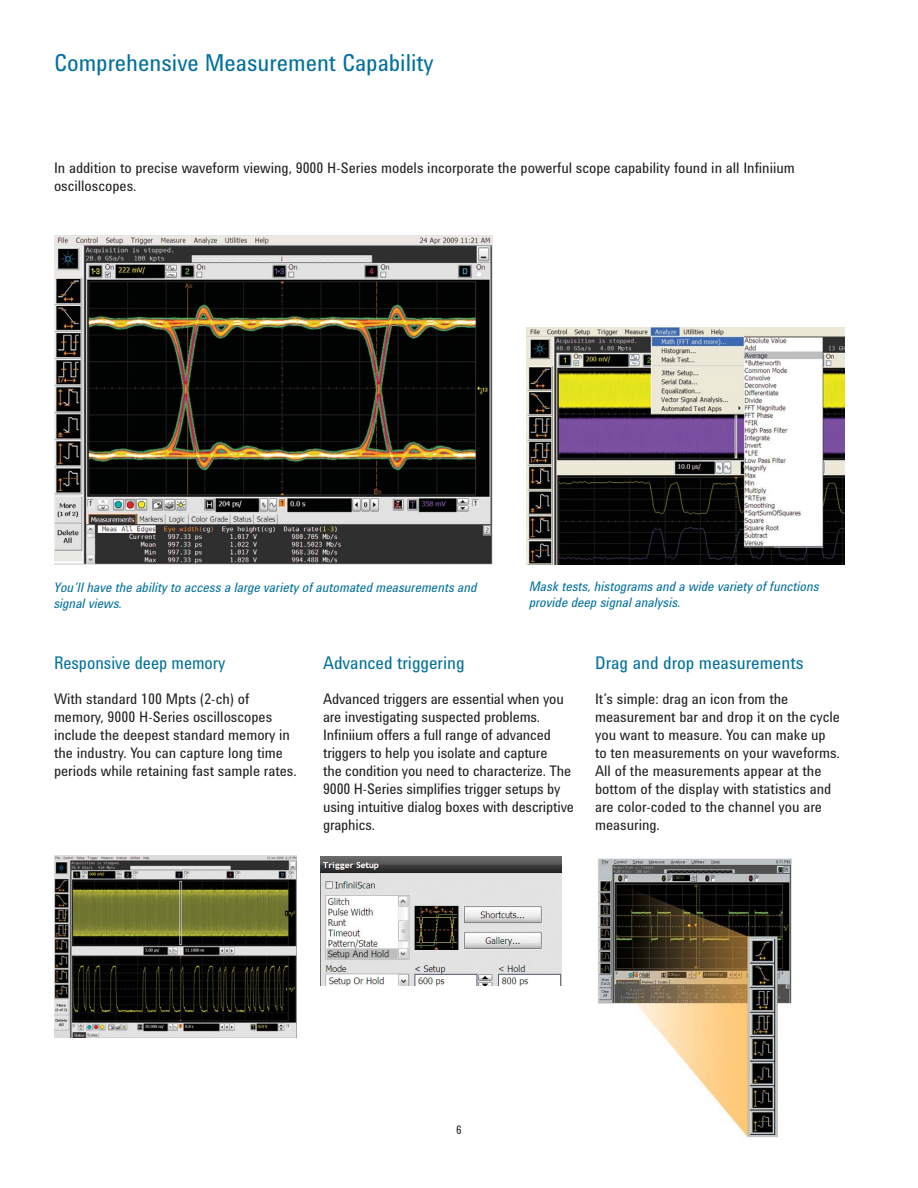
<style>
.page{position:relative;width:918px;height:1188px;background:#fff}
.page>*{position:absolute;margin:0;border:0;box-sizing:border-box;transform-origin:0 0}
.t1{font:24px "Agilent Condensed CFF";color:#00709d}
.t2{font:18px "Agilent Condensed CFF";color:#00709d}
.t3{font:18px "Agilent Condensed CFF";color:#00709d;scale:.95 1}
.t4{font:15px/18px "Agilent Condensed CFF";color:#231f20}
.t5{font:italic 13.5px/16.5px "Agilent Condensed CFF";color:#00709d}
.t6{font:12px "Agilent Condensed CFF";color:#231f20}
</style>
<div class="page">
<img style="left:54px;top:856px;width:243px;height:182px">
<img style="left:598px;top:858px;width:194px;height:280px">
<img style="left:320px;top:856px;width:241px;height:130px">
<img style="left:526px;top:328px;width:319px;height:236px">
<img style="left:54px;top:236px;width:438px;height:328px">
<h1 class="t1" style="left:54px;top:54px;width:381px">Comprehensive Measurement Capability</h1>
<p class="t4" style="left:54px;top:160px;width:742px">In addition to precise waveform viewing, 9000 H-Series models incorporate the powerful scope capability found in all Infiniium oscilloscopes.</p>
<p class="t5" style="left:54px;top:581px;width:425px">You’ll have the ability to access a large variety of automated measurements and signal views.</p>
<p class="t5" style="left:529px;top:579px;width:291px">Mask tests, histograms and a wide variety of functions provide deep signal analysis.</p>
<p class="t3" style="left:54px;top:656px;width:182px">Responsive deep memory</p>
<p class="t4" style="left:54px;top:692px;width:244px">With standard 100 Mpts (2-ch) of memory, 9000 H-Series oscilloscopes include the deepest standard memory in the industry. You can capture long time periods while retaining fast sample rates.</p>
<p class="t2" style="left:323px;top:656px;width:143px">Advanced triggering</p>
<p class="t4" style="left:323px;top:692px;width:252px">Advanced triggers are essential when you are investigating suspected problems.<br>Infiniium offers a full range of advanced triggers to help you isolate and capture<br>the condition you need to characterize. The 9000 H-Series simplifies trigger setups by using intuitive dialog boxes with descriptive graphics.</p>
<p class="t2" style="left:595px;top:656px;width:210px">Drag and drop measurements</p>
<p class="t4" style="left:595px;top:692px;width:246px">It’s simple: drag an icon from the measurement bar and drop it on the cycle you want to measure. You can make up to ten measurements on your waveforms.<br>All of the measurements appear at the bottom of the display with statistics and are color-coded to the channel you are measuring.</p>
<p class="t6" style="left:456px;top:1126px;width:7px">6</p>
</div>
